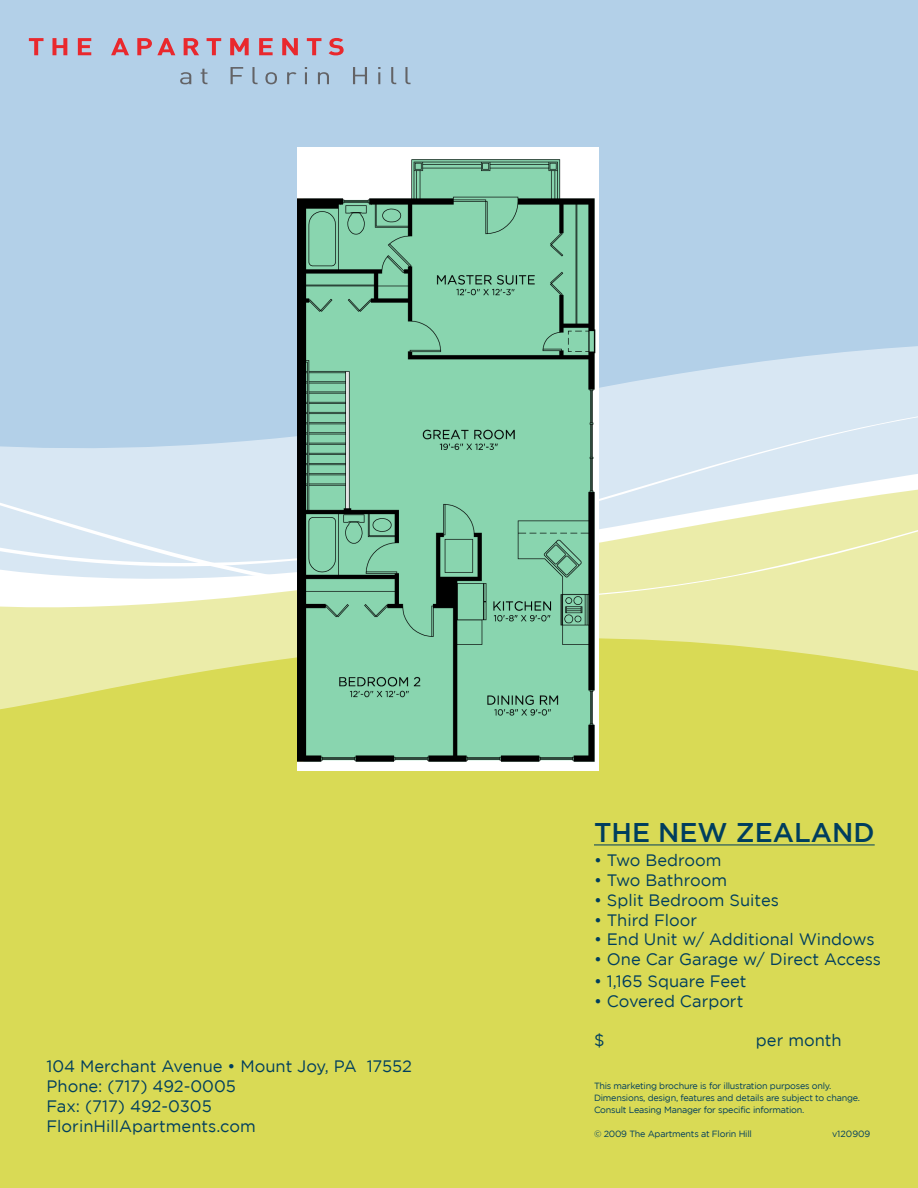
<style>
.page{position:relative;width:918px;height:1188px;background:#fff}
.page>*{position:absolute;margin:0;border:0;box-sizing:border-box;transform-origin:0 0}
.t1{font:500 27px "Gotham";color:#003e5e}
.t2{font:16.5px/19.8px "Gotham";color:#003e5e}
.t3{font:9px "Gotham";letter-spacing:-.025em;color:#003e5e}
.t4{font:9px "Gotham";color:#003e5e}
.s1{color:#04405e}
</style>
<div class="page">
<div style="left:0;top:0;width:918px;height:341px;background:#b3d0e8"></div>
<div style="left:0;top:747px;width:918px;height:441px;background:#d9da55"></div>
<svg style="left:0;top:341px;width:918px;height:406px"></svg>
<svg style="left:0;top:572px;width:918px;height:33px;fill:#ebeca9"></svg>
<svg style="left:0;top:388px;width:918px;height:184px;fill:#d8e7f3"></svg>
<div style="left:0;top:9px;width:918px;height:100px;background:#b3d0e8"></div>
<svg style="left:28px;top:38px;width:16px;height:17px"></svg>
<svg style="left:52px;top:38px;width:16px;height:18px"></svg>
<svg style="left:78px;top:38px;width:14px;height:18px"></svg>
<svg style="left:230px;top:38px;width:19px;height:17px"></svg>
<svg style="left:259px;top:38px;width:14px;height:17px"></svg>
<svg style="left:282px;top:38px;width:16px;height:17px"></svg>
<svg style="left:307px;top:38px;width:14px;height:17px"></svg>
<svg style="left:329px;top:38px;width:15px;height:17px"></svg>
<svg style="left:111px;top:38px;width:110px;height:46px"></svg>
<svg style="left:231px;top:67px;width:12px;height:17px"></svg>
<svg style="left:252px;top:67px;width:6px;height:17px"></svg>
<svg style="left:265px;top:72px;width:12px;height:12px"></svg>
<svg style="left:287px;top:72px;width:10px;height:12px"></svg>
<svg style="left:305px;top:67px;width:2px;height:17px"></svg>
<svg style="left:318px;top:72px;width:11px;height:12px"></svg>
<svg style="left:353px;top:67px;width:14px;height:17px"></svg>
<svg style="left:378px;top:67px;width:2px;height:17px"></svg>
<svg style="left:391px;top:67px;width:5px;height:17px"></svg>
<svg style="left:405px;top:67px;width:6px;height:17px"></svg>
<hr style="left:594px;top:845px;width:281px;height:1px;background:#003e5e">
<img style="left:297px;top:148px;width:301px;height:622px">
<p class="t2" style="left:46px;top:1056px;width:367px">104 Merchant Avenue • Mount Joy, PA 17552</p>
<p class="t2" style="left:46px;top:1076px;width:191px">Phone: (717) 492-0005</p>
<p class="t2" style="left:46px;top:1096px;width:211px">Fax: (717) 492-0305<br>FlorinHillApartments.com</p>
<p class="t1" style="left:594px;top:817px;width:282px">THE NEW ZEALAND</p>
<p class="t2" style="left:594px;top:850px;width:129px">• Two Bedroom</p>
<p class="t2" style="left:594px;top:870px;width:135px">• Two Bathroom</p>
<p class="t2" style="left:594px;top:890px;width:187px">• Split Bedroom Suites</p>
<p class="t2" style="left:594px;top:910px;width:105px">• Third Floor</p>
<p class="t2" style="left:594px;top:929px;width:282px">• End Unit w/ Additional Windows</p>
<p class="t2" style="left:594px;top:949px;width:289px">• One Car Garage w/ Direct Access</p>
<p class="t2" style="left:594px;top:971px;width:154px">• 1,165 Square Feet</p>
<p class="t2" style="left:594px;top:991px;width:151px">• Covered Carport</p>
<p class="t2" style="left:594px;top:1030px;width:12px">$</p>
<p class="t2" style="left:756px;top:1030px;width:87px">per month</p>
<p class="t3" style="left:594px;top:1081px;width:239px">This marketing brochure is for illustration purposes only.</p>
<p class="t3" style="left:594px;top:1093px;width:268px">Dimensions, design, features and details are subject to change.</p>
<p class="t3" style="left:594px;top:1105px;width:212px">Consult Leasing Manager for specific information.</p>
<p class="t3" style="left:594px;top:1129px;width:159px"><span class="s1">©</span> 2009 The Apartments at Florin Hill</p>
<p class="t4" style="left:832px;top:1129px;width:40px">v120909</p>
</div>
